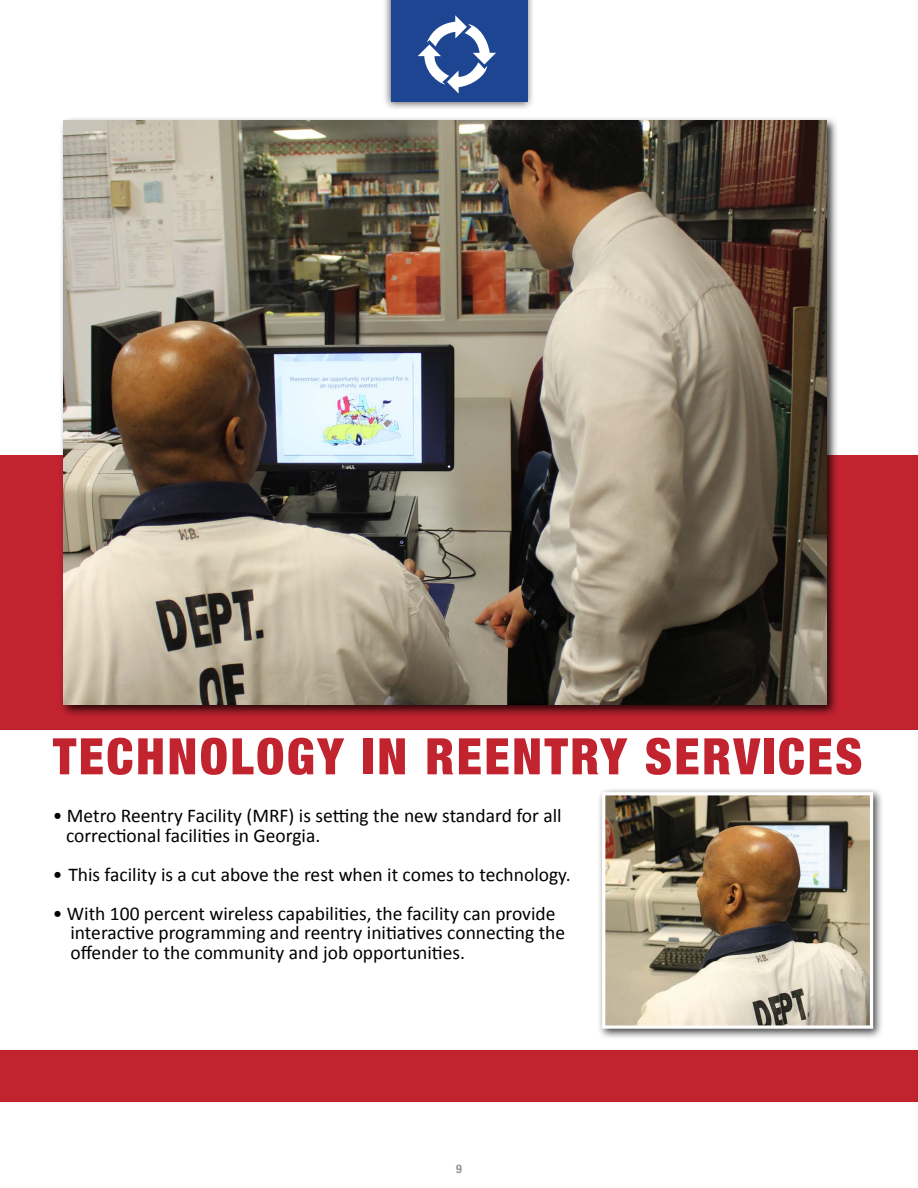
<style>
.page{position:relative;width:918px;height:1188px;background:#fff}
.page>*{position:absolute;margin:0;border:0;box-sizing:border-box;transform-origin:0 0}
.t1{font:900 condensed 50.4px "Helvetica Neue";letter-spacing:.05em;color:#c1232f}
.t2{font:19.5px/19.5px "Calibri";color:#000}
.t3{font:700 condensed 12px "Helvetica Neue";color:#939598}
</style>
<div class="page">
<div style="left:382px;top:0;width:153px;height:112px;background:#000;opacity:.65"></div>
<div style="left:391px;top:0;width:136px;height:102px;background:#1d4592"></div>
<div style="left:0;top:455px;width:918px;height:275px;background:#c1232f"></div>
<svg style="left:418px;top:15px;width:78px;height:79px"></svg>
<div style="left:0;top:1051px;width:918px;height:51px;background:#c1232f"></div>
<div style="left:59px;top:117px;width:780px;height:600px;background:#000;opacity:.8"></div>
<img style="left:63px;top:120px;width:764px;height:585px">
<div style="left:597px;top:787px;width:287px;height:253px;background:#000;opacity:.75"></div>
<img style="left:606px;top:796px;width:263px;height:229px">
<div style="left:602px;top:792px;width:271px;height:237px;border:3px solid #fff"></div>
<h1 class="t1" style="left:53px;top:715px;width:811px">TECHNOLOGY IN REENTRY SERVICES</h1>
<p class="t2" style="left:66px;top:806px;width:497px;text-indent:-13px">• Metro Reentry Facility (MRF) is setting the new standard for all correctional facilities in Georgia.</p>
<p class="t2" style="left:53px;top:865px;width:519px">• This facility is a cut above the rest when it comes to technology.</p>
<p class="t2" style="left:70px;top:904px;width:496px;text-indent:-18px">• With 100 percent wireless capabilities, the facility can provide interactive programming and reentry initiatives connecting the offender to the community and job opportunities.</p>
<p class="t3" style="left:456px;top:1158px;width:7px">9</p>
</div>
